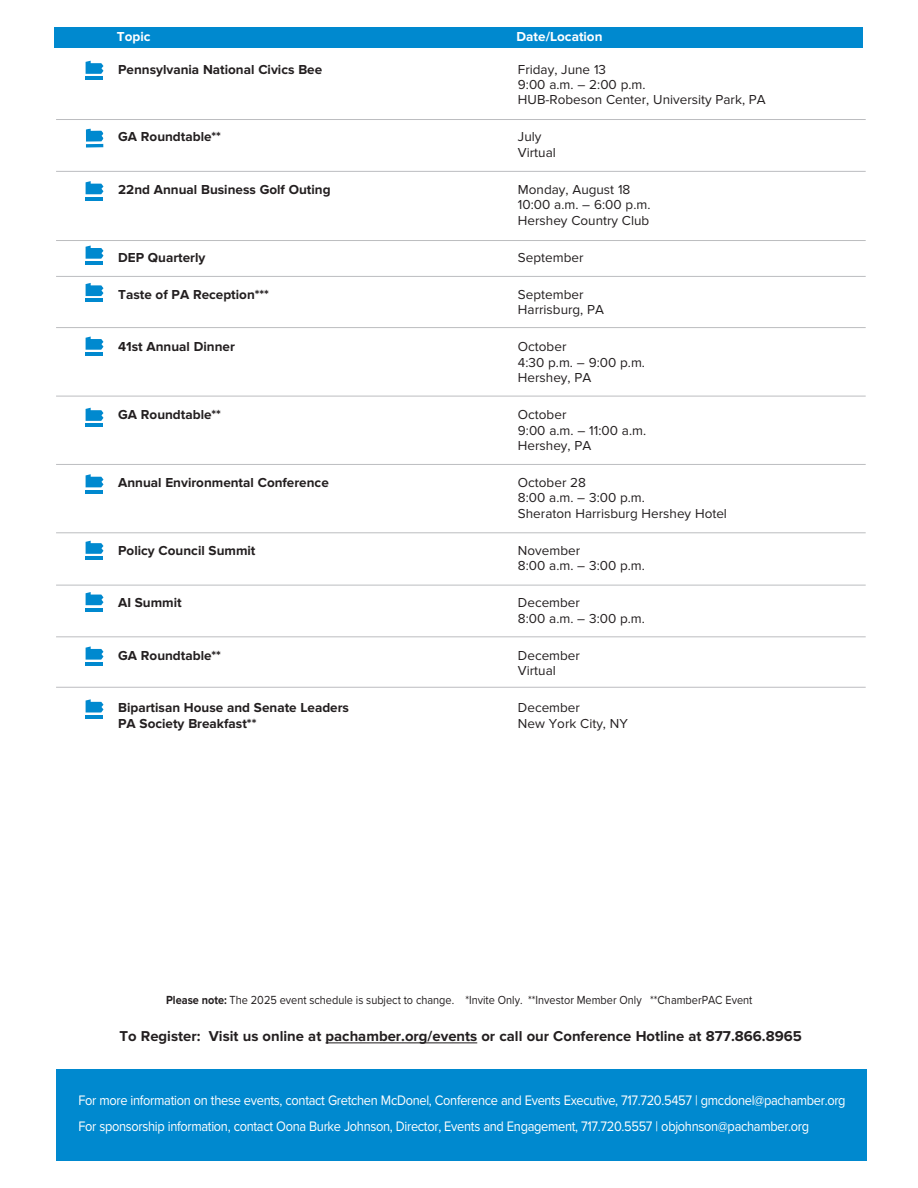
<style>
.page{position:relative;width:918px;height:1188px;background:#fff}
.page>*{position:absolute;margin:0;border:0;box-sizing:border-box;transform-origin:0 0}
.t1{font:700 14.85px "Proxima Nova";color:#231f20}
.t2{font:14.25px "Proxima Nova";letter-spacing:-.025em;color:#fff;scale:.9 1}
.t3{font:13.5px/15.3px "Proxima Nova";color:#231f20}
.t4{font:700 13.5px "Proxima Nova";color:#231f20}
.t5{font:700 13.5px "Proxima Nova";color:#fff}
.t6{font:12.15px "Proxima Nova";color:#231f20;scale:.9 1}
.s1{font-weight:700}
</style>
<div class="page">
<hr style="left:56px;top:171px;width:810px;height:1px;background:#bcbdc0">
<hr style="left:56px;top:240px;width:810px;height:1px;background:#bcbdc0">
<hr style="left:56px;top:276px;width:810px;height:1px;background:#bcbdc0">
<hr style="left:56px;top:327px;width:810px;height:1px;background:#bcbdc0">
<hr style="left:56px;top:396px;width:810px;height:1px;background:#bcbdc0">
<hr style="left:56px;top:464px;width:810px;height:1px;background:#bcbdc0">
<hr style="left:56px;top:533px;width:810px;height:1px;background:#bcbdc0">
<hr style="left:56px;top:585px;width:810px;height:1px;background:#bcbdc0">
<hr style="left:56px;top:637px;width:810px;height:1px;background:#bcbdc0">
<hr style="left:56px;top:687px;width:810px;height:1px;background:#bcbdc0">
<hr style="left:56px;top:119px;width:810px;height:1px;background:#bcbdc0">
<svg style="left:86px;top:61px;width:18px;height:13px"></svg>
<hr style="left:86px;top:76px;width:17px;height:4px;background:#0089cf">
<svg style="left:86px;top:128px;width:18px;height:14px"></svg>
<svg style="left:86px;top:144px;width:17px;height:4px"></svg>
<svg style="left:86px;top:181px;width:18px;height:13px"></svg>
<hr style="left:86px;top:197px;width:17px;height:3px;background:#0089cf">
<svg style="left:86px;top:246px;width:18px;height:13px"></svg>
<hr style="left:86px;top:261px;width:17px;height:4px;background:#0089cf">
<svg style="left:86px;top:283px;width:18px;height:13px"></svg>
<hr style="left:86px;top:299px;width:17px;height:3px;background:#0089cf">
<svg style="left:86px;top:337px;width:18px;height:13px"></svg>
<hr style="left:86px;top:352px;width:17px;height:4px;background:#0089cf">
<svg style="left:86px;top:408px;width:18px;height:13px"></svg>
<hr style="left:86px;top:423px;width:17px;height:4px;background:#0089cf">
<svg style="left:86px;top:474px;width:18px;height:13px"></svg>
<hr style="left:86px;top:490px;width:17px;height:4px;background:#0089cf">
<svg style="left:86px;top:541px;width:18px;height:13px"></svg>
<hr style="left:86px;top:556px;width:17px;height:4px;background:#0089cf">
<svg style="left:86px;top:592px;width:18px;height:13px"></svg>
<hr style="left:86px;top:608px;width:17px;height:3px;background:#0089cf">
<svg style="left:86px;top:646px;width:18px;height:14px"></svg>
<hr style="left:86px;top:662px;width:17px;height:4px;background:#0089cf">
<svg style="left:86px;top:699px;width:18px;height:14px"></svg>
<hr style="left:86px;top:715px;width:17px;height:4px;background:#0089cf">
<hr style="left:326px;top:1043px;width:151px;height:1px;background:#231f20">
<div style="left:56px;top:1069px;width:811px;height:92px;background:#0089cf"></div>
<div style="left:54px;top:27px;width:809px;height:20px;background:#0089cf"></div>
<p class="t5" style="left:117px;top:32px;width:35px">Topic</p>
<p class="t5" style="left:517px;top:32px;width:87px">Date/Location</p>
<p class="t4" style="left:118px;top:64px;width:206px">Pennsylvania National Civics Bee</p>
<p class="t3" style="left:518px;top:63px;width:249px">Friday, June 13<br>9:00 a.m. – 2:00 p.m.<br>HUB-Robeson Center, University Park, PA</p>
<p class="t4" style="left:118px;top:132px;width:104px">GA Roundtable**</p>
<p class="t3" style="left:518px;top:131px;width:39px">July<br>Virtual</p>
<p class="t4" style="left:118px;top:185px;width:214px">22nd Annual Business Golf Outing</p>
<p class="t3" style="left:518px;top:183px;width:134px">Monday, August 18<br>10:00 a.m. – 6:00 p.m.<br>Hershey Country Club</p>
<p class="t4" style="left:118px;top:252px;width:89px">DEP Quarterly</p>
<p class="t3" style="left:518px;top:251px;width:67px">September</p>
<p class="t4" style="left:118px;top:290px;width:152px">Taste of PA Reception***</p>
<p class="t3" style="left:518px;top:288px;width:88px">September<br>Harrisburg, PA</p>
<p class="t4" style="left:118px;top:342px;width:118px">41st Annual Dinner</p>
<p class="t3" style="left:518px;top:340px;width:129px">October<br>4:30 p.m. – 9:00 p.m.<br>Hershey, PA</p>
<p class="t4" style="left:118px;top:410px;width:104px">GA Roundtable**</p>
<p class="t3" style="left:518px;top:408px;width:130px">October<br>9:00 a.m. – 11:00 a.m.<br>Hershey, PA</p>
<p class="t4" style="left:118px;top:478px;width:212px">Annual Environmental Conference</p>
<p class="t3" style="left:518px;top:476px;width:211px">October 28<br>8:00 a.m. – 3:00 p.m.<br>Sheraton Harrisburg Hershey Hotel</p>
<p class="t4" style="left:118px;top:546px;width:139px">Policy Council Summit</p>
<p class="t3" style="left:518px;top:544px;width:129px">November<br>8:00 a.m. – 3:00 p.m.</p>
<p class="t4" style="left:118px;top:598px;width:65px">AI Summit</p>
<p class="t3" style="left:518px;top:596px;width:129px">December<br>8:00 a.m. – 3:00 p.m.</p>
<p class="t4" style="left:118px;top:650px;width:104px">GA Roundtable**</p>
<p class="t3" style="left:518px;top:649px;width:64px">December<br>Virtual</p>
<p class="t4" style="left:118px;top:703px;width:232px">Bipartisan House and Senate Leaders</p>
<p class="t3" style="left:518px;top:701px;width:64px">December</p>
<p class="t4" style="left:118px;top:718px;width:140px">PA Society Breakfast**</p>
<p class="t3" style="left:518px;top:717px;width:111px">New York City, NY</p>
<p class="t6" style="left:166px;top:996px;width:653px"><span class="s1">Please note:</span> The 2025 event schedule is subject to change. *Invite Only. **Investor Member Only **ChamberPAC Event</p>
<p class="t1" style="left:120px;top:1031px;width:684px">To Register: Visit us online at pachamber.org/events or call our Conference Hotline at 877.866.8965</p>
<p class="t2" style="left:78px;top:1096px;width:854px">For more information on these events, contact Gretchen McDonel, Conference and Events Executive, 717.720.5457 | gmcdonel@pachamber.org</p>
<p class="t2" style="left:78px;top:1121px;width:814px">For sponsorship information, contact Oona Burke Johnson, Director, Events and Engagement, 717.720.5557 | objohnson@pachamber.org</p>
</div>
